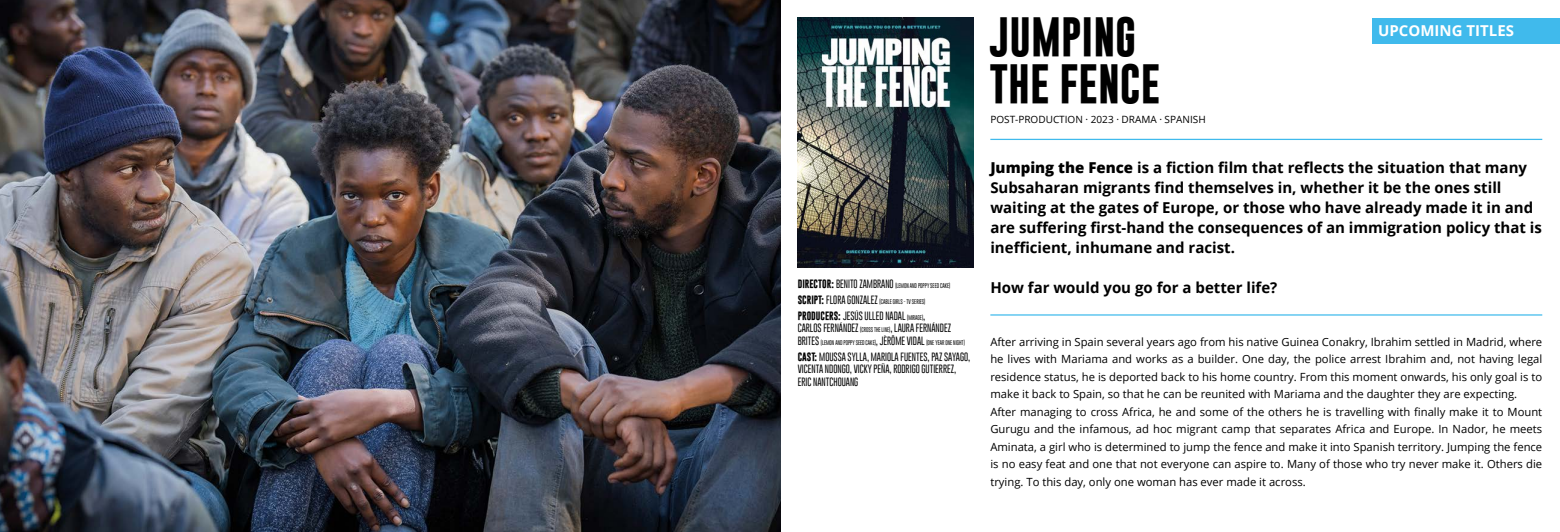
<style>
.page{position:relative;width:1560px;height:532px;background:#fff}
.page>*{position:absolute;margin:0;border:0;box-sizing:border-box;transform-origin:0 0}
.t1{font:700 40px/46.2px "Gobold";color:#000}
.t2{font:700 15px/20px "Open Sans";color:#000}
.t3{font:700 15px "Open Sans";color:#fff}
.t4{font:11.25px/17.5px "Open Sans";color:#000}
.t5{font:10px "Open Sans";color:#000}
.t6{font:100 8.75px/12.5px "Gobold";color:#000}
.t7{font:100 5px "Gobold";color:#000}
.s1{font-weight:700;font-size:8.75px}
.s2{font-size:8.75px}
.s3{font-weight:700}
.s4{font-size:5px}
.s5{font-weight:800}
</style>
<div class="page">
<img style="left:0;top:0;width:780px;height:531px">
<hr style="left:990px;top:314px;width:551px;height:1px;background:#40baec">
<hr style="left:990px;top:139px;width:551px;height:1px;background:#40baec">
<img style="left:797px;top:18px;width:175px;height:249px">
<div style="left:1372px;top:18px;width:187px;height:25px;background:#40baec"></div>
<p class="t7" style="left:797px;top:282px;width:154px"><span class="s1">DIRECTOR:</span> <span class="s2">BENITO ZAMBRANO</span> (LEMON AND POPPY SEED CAKE)</p>
<p class="t7" style="left:797px;top:298px;width:129px"><span class="s1">SCRIPT:</span> <span class="s2">FLORA GONZALEZ</span> (CABLE GIRLS - TV SERIES)</p>
<p class="t6" style="left:797px;top:309px;width:155px"><span class="s3">PRODUCERS:</span> JESÚS ULLED NADAL <span class="s4">(MIRAGE)</span>,<br>CARLOS FERNÁNDEZ <span class="s4">(CROSS THE LINE)</span>, LAURA FERNÁNDEZ</p>
<p class="t7" style="left:797px;top:339px;width:168px"><span class="s2">BRITES</span> (LEMON AND POPPY SEED CAKE)<span class="s2">, JÈRÔME VIDAL</span> (ONE YEAR ONE NIGHT)</p>
<p class="t6" style="left:797px;top:350px;width:174px"><span class="s3">CAST:</span> MOUSSA SYLLA, MARIOLA FUENTES, PAZ SAYAGO,<br>VICENTA NDONGO, VICKY PEÑA, RODRIGO GUTIERREZ,<br>ERIC NANTCHOUANG</p>
<h1 class="t1" style="left:989px;top:14px;width:172px">JUMPING<br>THE FENCE</h1>
<p class="t5" style="left:990px;top:112px;width:217px">POST-PRODUCTION · 2023 · DRAMA · SPANISH</p>
<h2 class="t3" style="left:1377px;top:20px;width:137px">UPCOMING TITLES</h2>
<p class="t2" style="left:990px;top:157px;width:553px"><span class="s5">Jumping the Fence</span> is a fiction film that reflects the situation that many Subsaharan migrants find themselves in, whether it be the ones still waiting at the gates of Europe, or those who have already made it in and are suffering first-hand the consequences of an immigration policy that is inefficient, inhumane and racist.</p>
<h2 class="t2" style="left:990px;top:277px;width:288px">How far would you go for a better life?</h2>
<p class="t4" style="left:990px;top:332px;width:553px">After arriving in Spain several years ago from his native Guinea Conakry, Ibrahim settled in Madrid, where he lives with Mariama and works as a builder. One day, the police arrest Ibrahim and, not having legal residence status, he is deported back to his home country. From this moment onwards, his only goal is to make it back to Spain, so that he can be reunited with Mariama and the daughter they are expecting.<br>After managing to cross Africa, he and some of the others he is travelling with finally make it to Mount Gurugu and the infamous, ad hoc migrant camp that separates Africa and Europe. In Nador, he meets Aminata, a girl who is determined to jump the fence and make it into Spanish territory. Jumping the fence is no easy feat and one that not everyone can aspire to. Many of those who try never make it. Others die trying. To this day, only one woman has ever made it across.</p>
</div>
